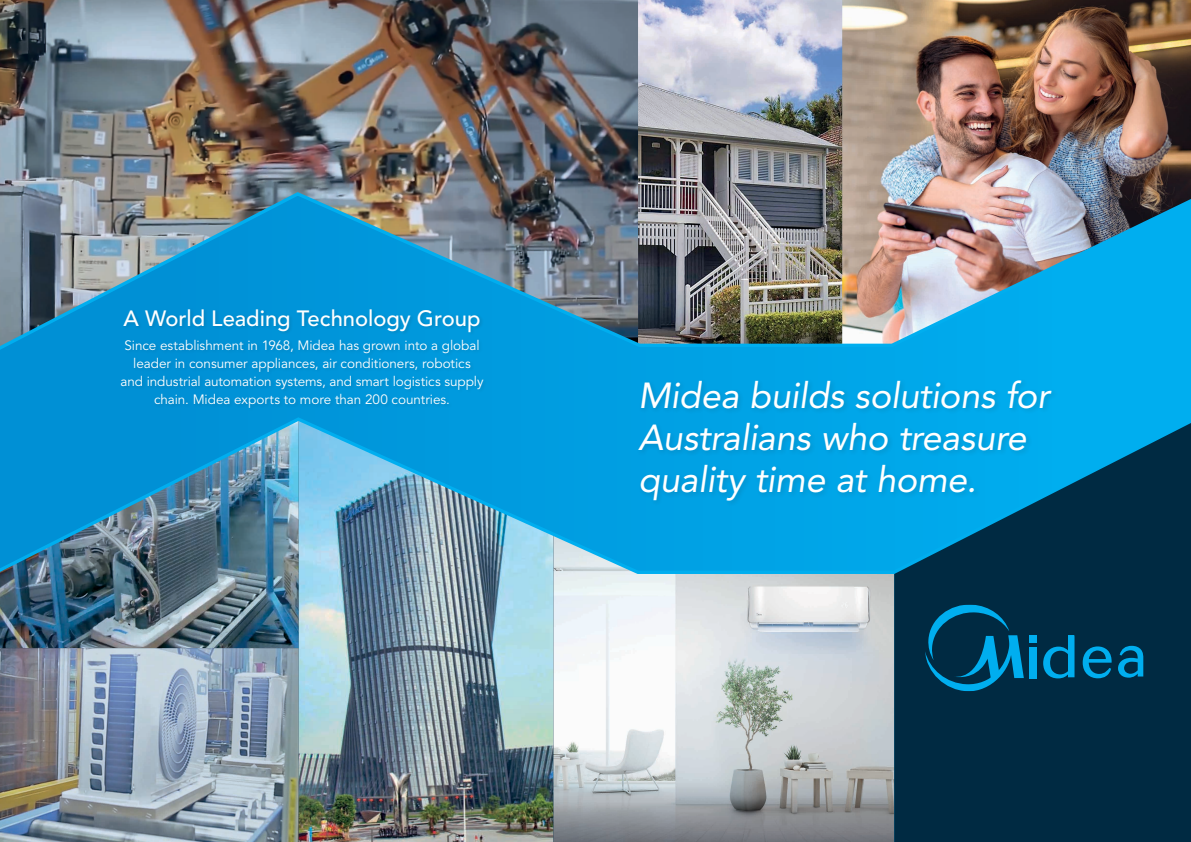
<style>
.page{position:relative;width:1191px;height:842px;background:#fff}
.page>*{position:absolute;margin:0;border:0;box-sizing:border-box;transform-origin:0 0}
.t1{font:italic 35.9px/42px "Avenir LT Std";letter-spacing:-.01em;color:#fff}
.t2{font:500 22px "Avenir LT Std";color:#fff}
.t3{font:13.5px/18.1px "Avenir LT Std";letter-spacing:-.005em;color:#fff;text-align:center}
</style>
<div class="page">
<svg style="left:0;top:361px;width:1191px;height:48px;background:#00a0e3"></svg>
<img style="left:0;top:0;width:1191px;height:361px">
<img style="left:0;top:409px;width:1191px;height:433px">
<div style="left:1029px;top:647px;width:8px;height:31px;background:#00aeef"></div>
<div style="left:1029px;top:635px;width:8px;height:7px;background:#00aeef"></div>
<svg style="left:1043px;top:635px;width:31px;height:43px"></svg>
<svg style="left:1082px;top:646px;width:29px;height:32px"></svg>
<svg style="left:1118px;top:646px;width:25px;height:32px"></svg>
<svg style="left:925px;top:605px;width:98px;height:86px;background:#004c6f"></svg>
<svg style="left:1146px;top:631px;width:5px;height:5px"></svg>
<div style="left:1144px;top:629px;width:9px;height:9px;border:1px solid #00aeef;border-radius:50%"></div>
<div style="left:120px;top:308px;width:368px;height:104px;background:#0092d6"></div>
<div style="left:636px;top:378px;width:421px;height:129px;background:#231f20;opacity:.15"></div>
<h2 class="t2" style="left:123px;top:306px;width:359px">A World Leading Technology Group</h2>
<p class="t3" style="left:120px;top:337px;width:364px">Since establishment in 1968, Midea has grown into a global leader in consumer appliances, air conditioners, robotics and industrial automation systems, and smart logistics supply chain. Midea exports to more than 200 countries.</p>
<h1 class="t1" style="left:638px;top:375px;width:413px">Midea builds solutions for<br>Australians who treasure quality time at home.</h1>
</div>
